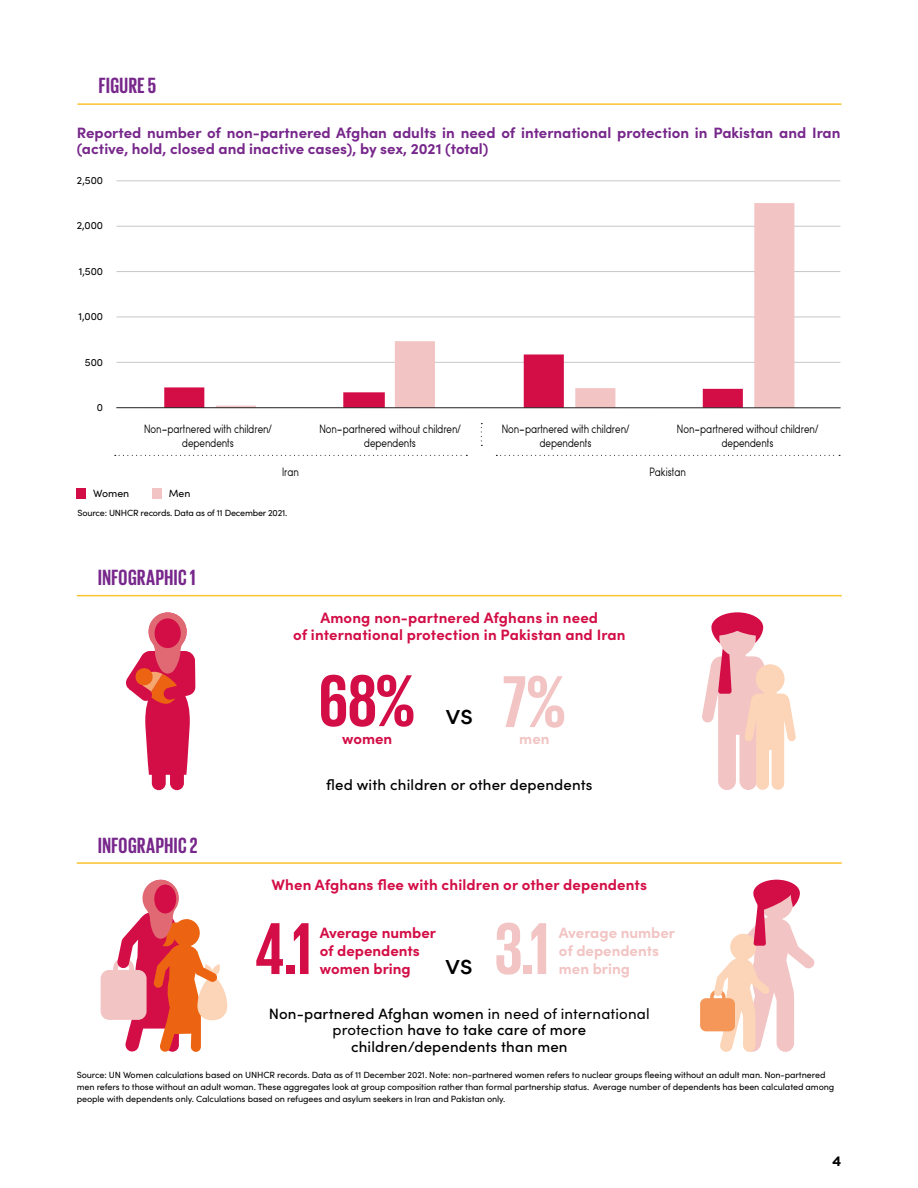
<style>
.page{position:relative;width:918px;height:1188px;background:#fff}
.page>*{position:absolute;margin:0;border:0;box-sizing:border-box;transform-origin:0 0}
.t1{font:700 75px "Giorgio Sans";color:#d30e46}
.t2{font:700 75px "Giorgio Sans";color:#f2c4c3}
.t3{font:30px "Sofia Pro";color:#000}
.t4{font:700 22.5px "Giorgio Sans";letter-spacing:.025em;color:#77278b}
.t5{font:700 15px/18px "Sofia Pro";letter-spacing:.01em;color:#d30e46;text-align:center}
.t6{font:700 15px/16.2px "Sofia Pro";color:#77278b}
.t7{font:500 15px/16.5px "Sofia Pro";letter-spacing:.01em;color:#000;text-align:center}
.t8{font:700 15px/18px "Sofia Pro";color:#f2c4c3}
.t9{font:700 13.5px "Gotham";color:#000}
.t10{font:condensed 12px/13.5px "Sofia";color:#000;text-align:center}
.t11{font:10.5px "Sofia Pro";color:#000}
.t12{font:9px/12px "Sofia Pro";letter-spacing:-.01em;color:#000}
.s1{font-family:"Sofia Pro";font-stretch:normal}
.s2{font-weight:400}
</style>
<div class="page">
<div style="left:77px;top:488px;width:9px;height:11px;background:#d30e46"></div>
<div style="left:152px;top:488px;width:10px;height:11px;background:#f2c4c3"></div>
<hr style="left:77px;top:103px;width:764px;height:2px;background:#fac42e">
<hr style="left:117px;top:181px;width:723px;height:1px;background:#c4c7c9">
<hr style="left:117px;top:226px;width:723px;height:1px;background:#c4c7c9">
<hr style="left:117px;top:271px;width:723px;height:1px;background:#c4c7c9">
<hr style="left:117px;top:317px;width:723px;height:1px;background:#c4c7c9">
<hr style="left:117px;top:362px;width:723px;height:1px;background:#c4c7c9">
<svg style="left:164px;top:361px;width:52px;height:46px"></svg>
<svg style="left:216px;top:203px;width:578px;height:204px"></svg>
<svg style="left:496px;top:455px;width:344px;height:1px"></svg>
<svg style="left:115px;top:455px;width:352px;height:1px"></svg>
<hr style="left:77px;top:595px;width:765px;height:1px;background:#fac42e">
<svg style="left:126px;top:612px;width:69px;height:178px"></svg>
<svg style="left:702px;top:612px;width:94px;height:178px"></svg>
<hr style="left:77px;top:862px;width:765px;height:2px;background:#fac42e">
<svg style="left:700px;top:880px;width:115px;height:172px"></svg>
<svg style="left:101px;top:879px;width:126px;height:173px"></svg>
<div style="left:154px;top:885px;width:22px;height:28px;background:#d30e46;border-radius:50%"></div>
<hr style="left:116px;top:407px;width:725px;height:1px;background:#241f21">
<h3 class="t4" style="left:99px;top:74px;width:59px">FIGURE 5</h3>
<h3 class="t6" style="left:77px;top:124px;width:765px">Reported number of non-partnered Afghan adults in need of international protection in Pakistan and Iran (active, hold, closed and inactive cases), by sex, 2021 (total)</h3>
<p class="t11" style="left:77px;top:172px;width:28px">2,500</p>
<p class="t11" style="left:77px;top:218px;width:28px">2,000</p>
<p class="t11" style="left:79px;top:263px;width:26px">1,500</p>
<p class="t11" style="left:79px;top:309px;width:26px">1,000</p>
<p class="t11" style="left:85px;top:354px;width:20px">500</p>
<p class="t11" style="left:97px;top:400px;width:8px">0</p>
<h3 class="t10" style="left:144px;top:423px;width:129px">Non<span class="s1">-</span>partnered with children/ dependents</h3>
<h3 class="t10" style="left:502px;top:423px;width:129px">Non<span class="s1">-</span>partnered with children/ dependents</h3>
<h3 class="t10" style="left:319px;top:423px;width:143px">Non<span class="s1">-</span>partnered without children/ dependents</h3>
<h3 class="t10" style="left:677px;top:423px;width:143px">Non<span class="s1">-</span>partnered without children/ dependents</h3>
<h3 class="t10" style="left:282px;top:466px;width:18px">Iran</h3>
<h3 class="t10" style="left:650px;top:466px;width:38px">Pakistan</h3>
<p class="t11" style="left:93px;top:486px;width:38px">Women</p>
<p class="t11" style="left:169px;top:486px;width:23px">Men</p>
<p class="t12" style="left:77px;top:506px;width:211px">Source: UNHCR records. Data as of 11 December 2021.</p>
<h3 class="t4" style="left:98px;top:566px;width:99px">INFOGRAPHIC 1</h3>
<h3 class="t4" style="left:98px;top:834px;width:101px">INFOGRAPHIC 2</h3>
<h3 class="t5" style="left:293px;top:608px;width:334px;line-height:16.5px">Among non-partnered Afghans in need<br>of international protection in Pakistan and Iran</h3>
<h1 class="t1" style="left:319px;top:663px;width:98px">68%</h1>
<h1 class="t2" style="left:503px;top:664px;width:65px">7%</h1>
<h3 class="t8" style="left:519px;top:728px;width:32px">men</h3>
<h3 class="t7" style="left:326px;top:776px;width:268px">fled with children or other dependents</h3>
<h2 class="t3" style="left:445px;top:692px;width:29px">vs</h2>
<h3 class="t5" style="left:342px;top:728px;width:52px">women</h3>
<h3 class="t5" style="left:271px;top:875px;width:377px">When Afghans flee with children or other dependents</h3>
<h1 class="t1" style="left:255px;top:911px;width:58px">4.1</h1>
<h1 class="t2" style="left:495px;top:911px;width:56px">3.1</h1>
<h3 class="t5" style="left:320px;top:923px;width:118px;text-align:left">Average number of dependents women bring</h3>
<h3 class="t8" style="left:559px;top:923px;width:118px">Average number of dependents</h3>
<h2 class="t3" style="left:445px;top:942px;width:29px">vs</h2>
<h3 class="t8" style="left:559px;top:959px;width:73px">men bring</h3>
<h3 class="t7" style="left:269px;top:1004px;width:382px">Non-partnered Afghan women <span class="s2">in need of international protection</span> have to take care of more children/dependents than men</h3>
<p class="t12" style="left:77px;top:1069px;width:759px">Source: UN Women calculations based on UNHCR records. Data as of 11 December 2021. Note: non-partnered women refers to nuclear groups fleeing without an adult man. Non-partnered men refers to those without an adult woman. These aggregates look at group composition rather than formal partnership status. Average number of dependents has been calculated among people with dependents only. Calculations based on refugees and asylum seekers in Iran and Pakistan only.</p>
<h3 class="t9" style="left:832px;top:1153px;width:11px">4</h3>
</div>
